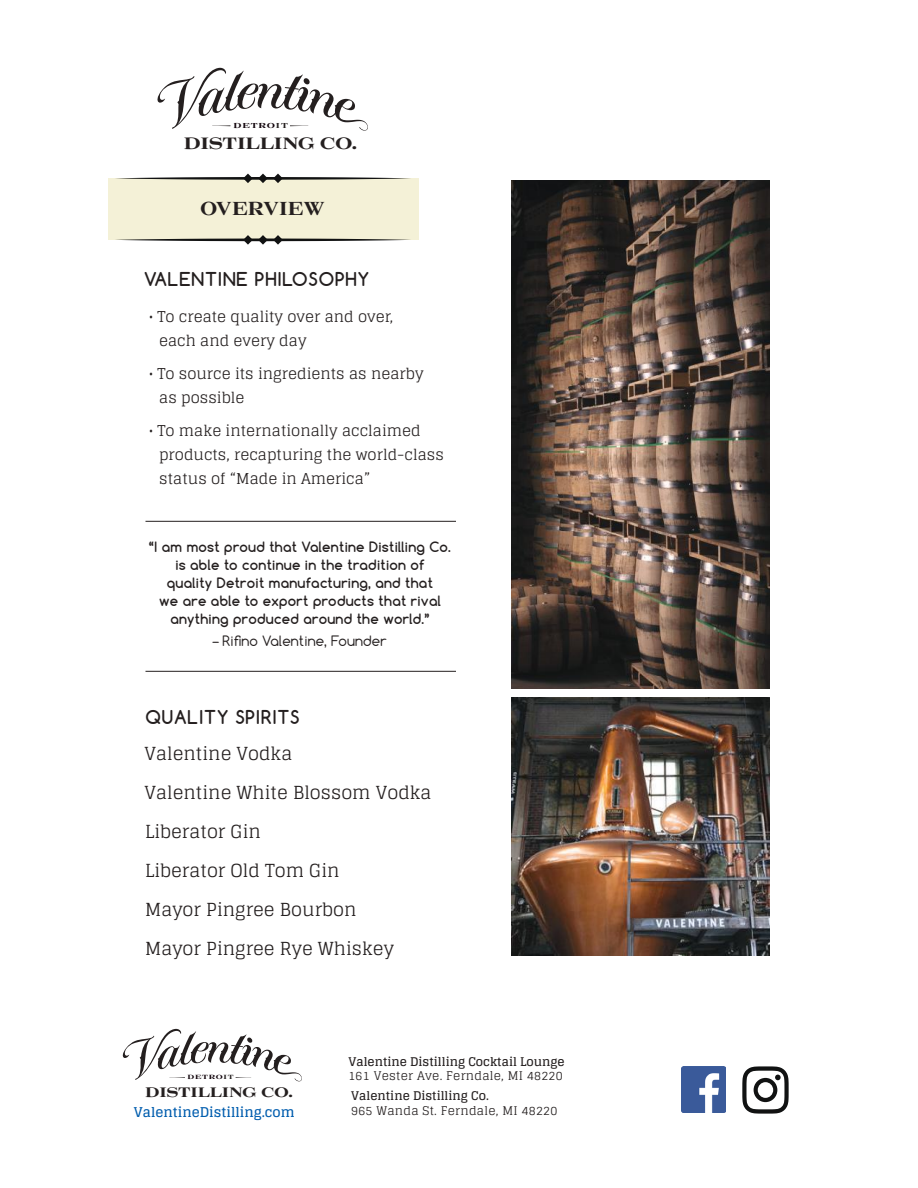
<style>
.page{position:relative;width:918px;height:1188px;background:#fff}
.page>*{position:absolute;margin:0;border:0;box-sizing:border-box;transform-origin:0 0}
.t1{font:21px "Luxury Diamond";letter-spacing:.01em;color:#241f1f;scale:.8 1}
.t2{font:18.3px "Luxury Diamond";letter-spacing:-.01em;color:#241f1f;scale:.93 1}
.t3{font:18px/39px "Glegoo";color:#241f1f}
.t4{font:700 18px "Comfortaa";letter-spacing:.05em;color:#241f1f}
.t5{font:15.3px "Luxury Diamond";letter-spacing:-.01em;color:#241f1f;scale:.94 1}
.t6{font:15px/24px "Glegoo";color:#241f1f}
.t7{font:700 13.5px/18px "Comfortaa";letter-spacing:.02em;color:#241f1f;text-align:center}
.t8{font:13.5px "Comfortaa";letter-spacing:.01em;color:#241f1f}
.t9{font:700 13.5px "Glegoo";color:#005dae}
.t10{font:12px "Glegoo";letter-spacing:.02em;color:#241f1f}
.t11{font:700 12px "Glegoo";color:#241f1f}
.t12{font:8.1px "Luxury Diamond";letter-spacing:.1em;color:#10030a}
.t13{font:6.75px "Luxury Diamond";letter-spacing:.1em;color:#10030a}
.s1{color:#241f1f}
</style>
<div class="page">
<svg style="left:122px;top:1028px;width:180px;height:54px"></svg>
<img style="left:681px;top:1067px;width:45px;height:46px">
<svg style="left:742px;top:1066px;width:47px;height:48px"></svg>
<svg style="left:157px;top:67px;width:211px;height:64px"></svg>
<div style="left:108px;top:178px;width:310px;height:62px;background:#f4f1d7"></div>
<svg style="left:116px;top:174px;width:294px;height:9px"></svg>
<svg style="left:116px;top:235px;width:294px;height:10px"></svg>
<img style="left:512px;top:698px;width:258px;height:258px">
<img style="left:512px;top:180px;width:258px;height:508px">
<hr style="left:146px;top:521px;width:310px;height:1px;background:#241f1f">
<hr style="left:146px;top:671px;width:310px;height:1px;background:#241f1f">
<p class="t12" style="left:233px;top:121px;width:56px">DETRO<span class="s1">IT</span></p>
<p class="t2" style="left:184px;top:134px;width:188px">DISTILLING CO.</p>
<h1 class="t1" style="left:200px;top:197px;width:157px">OVERVIEW</h1>
<p class="t4" style="left:144px;top:268px;width:226px">VALENTINE PHILOSOPHY</p>
<p class="t6" style="left:159px;top:305px;width:236px;text-indent:-10px">• To create quality over and over, each and every day</p>
<p class="t6" style="left:159px;top:362px;width:266px;text-indent:-10px">• To source its ingredients as nearby as possible</p>
<p class="t6" style="left:159px;top:419px;width:286px;text-indent:-10px">• To make internationally acclaimed products, recapturing the world-class status of “Made in America”</p>
<p class="t7" style="left:149px;top:537px;width:303px">“I am most proud that Valentine Distilling Co. is able to continue in the tradition of<br>quality Detroit manufacturing, and that<br>we are able to export products that rival anything produced around the world.”</p>
<p class="t8" style="left:213px;top:632px;width:175px">– Rifino Valentine, Founder</p>
<p class="t4" style="left:146px;top:706px;width:155px">QUALITY SPIRITS</p>
<p class="t3" style="left:145px;top:735px;width:289px">Valentine Vodka<br>Valentine White Blossom Vodka<br>Liberator Gin<br>Liberator Old Tom Gin<br>Mayor Pingree Bourbon<br>Mayor Pingree Rye Whiskey</p>
<p class="t13" style="left:187px;top:1074px;width:48px">DETRO<span class="s1">IT</span></p>
<p class="t5" style="left:145px;top:1084px;width:159px">DISTILLING CO.</p>
<p class="t11" style="left:348px;top:1055px;width:218px">Valentine Distilling Cocktail Lounge</p>
<p class="t10" style="left:348px;top:1069px;width:216px">161 Vester Ave. Ferndale, MI 48220</p>
<p class="t11" style="left:351px;top:1089px;width:139px">Valentine Distilling Co.</p>
<p class="t9" style="left:134px;top:1104px;width:162px">ValentineDistilling.com</p>
<p class="t10" style="left:351px;top:1104px;width:208px">965 Wanda St. Ferndale, MI 48220</p>
</div>
